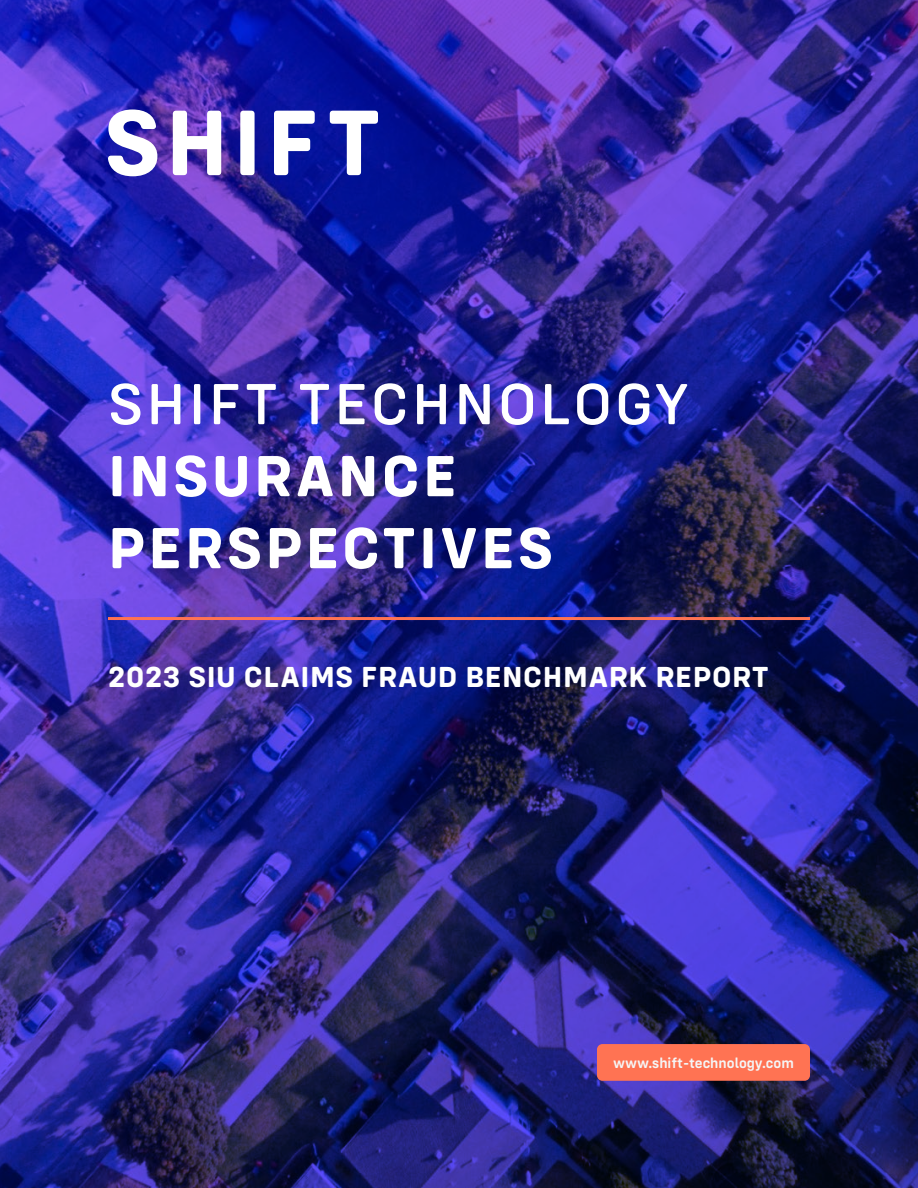
<style>
.page{position:relative;width:918px;height:1188px;background:#fff}
.page>*{position:absolute;margin:0;border:0;box-sizing:border-box;transform-origin:0 0}
.t1{font:700 60px/72px "Config Rounded";letter-spacing:.05em;color:#fff}
.t2{font:500 60px "Config Rounded";letter-spacing:.05em;color:#fff}
.t3{font:700 30px "Config Rounded";letter-spacing:.02em;color:#fff}
.t4{font:600 15px "Config Rounded";color:#f5f5f5}
</style>
<div class="page">
<img style="left:0;top:0;width:918px;height:1188px">
<div style="left:597px;top:1044px;width:213px;height:37px;background:#ff7353;border-radius:5px"></div>
<svg style="left:108px;top:110px;width:270px;height:66px"></svg>
<hr style="left:108px;top:617px;width:702px;height:3px;background:#ff7353">
<h1 class="t2" style="left:108px;top:369px;width:583px">SHIFT TECHNOLOGY</h1>
<h1 class="t1" style="left:108px;top:439px;width:447px">INSURANCE<br>PERSPECTIVES</h1>
<p class="t3" style="left:108px;top:659px;width:662px">2023 SIU CLAIMS FRAUD BENCHMARK REPORT</p>
<p class="t4" style="left:613px;top:1054px;width:182px">www.shift-technology.com</p>
</div>
